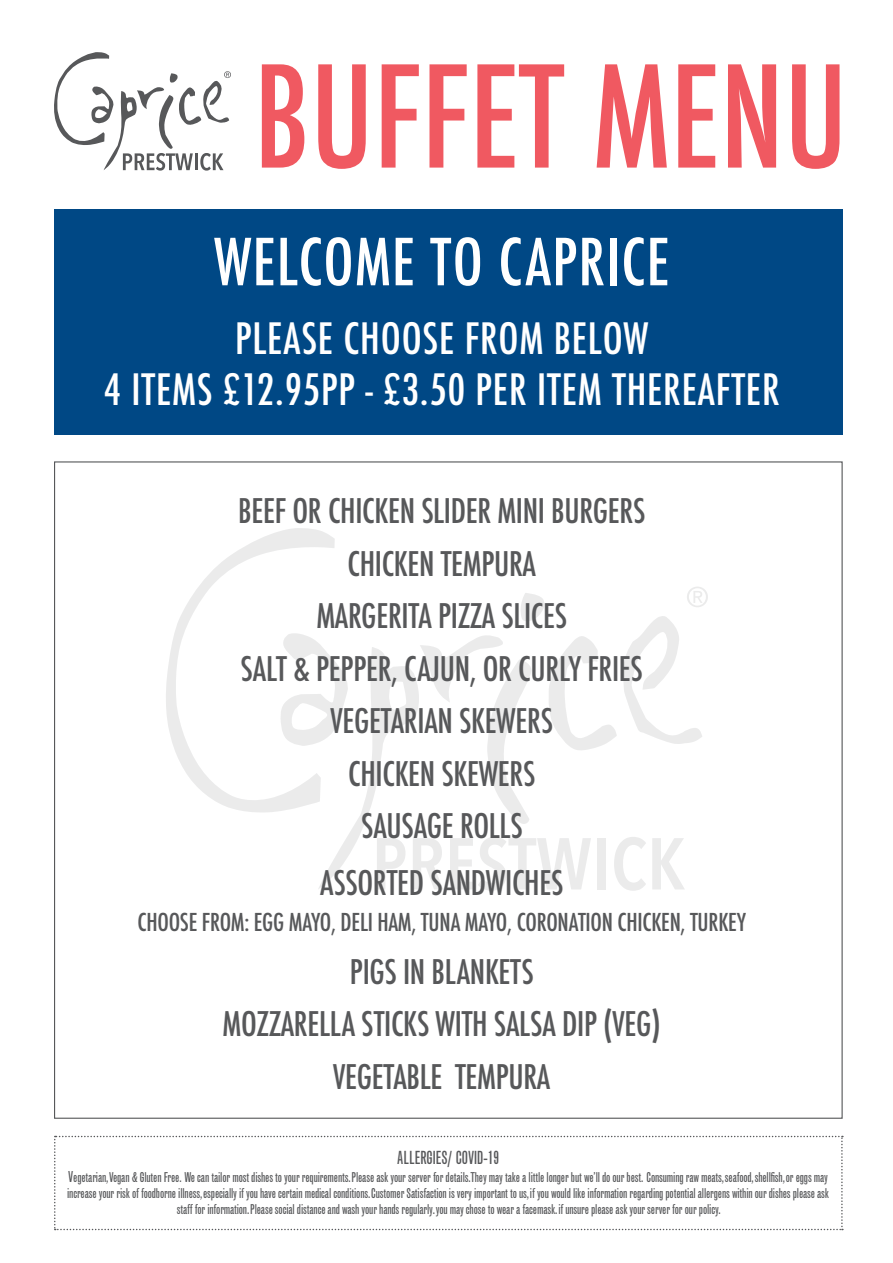
<style>
.page{position:relative;width:893px;height:1263px;background:#fff}
.page>*{position:absolute;margin:0;border:0;box-sizing:border-box;transform-origin:0 0}
.t1{font:500 condensed 136.95px "Futura";color:#f05961}
.t2{font:500 condensed 63px "Futura";letter-spacing:.02em;color:#fff}
.t3{font:500 condensed 42px/50.4px "Futura";letter-spacing:.02em;color:#fff;text-align:center}
.t4{font:500 condensed 33px/52.5px "Futura";letter-spacing:-.01em;color:#57585a;text-align:center}
.t5{font:500 condensed 24px "Futura";letter-spacing:-.01em;color:#57585a}
.t6{font:18px "Grotesque MT Std Extra Cond";color:#57585a}
.t7{font:13.5px/16.2px "Grotesque MT Std Extra Cond";letter-spacing:-.01em;color:#57585a;text-align:center}
.s1{font-size:15px}
</style>
<div class="page">
<svg style="left:166px;top:528px;width:169px;height:284px"></svg>
<svg style="left:279px;top:586px;width:429px;height:305px"></svg>
<div style="left:54px;top:209px;width:789px;height:225px;background:#004885"></div>
<svg style="left:54px;top:1136px;width:789px;height:94px"></svg>
<svg style="left:54px;top:52px;width:177px;height:119px"></svg>
<h1 class="t1" style="left:254px;top:29px;width:595px">BUFFET MENU</h1>
<h2 class="t2" style="left:214px;top:222px;width:457px">WELCOME TO CAPRICE</h2>
<h3 class="t3" style="left:104px;top:314px;width:677px">PLEASE CHOOSE FROM BELOW<br>4 ITEMS £12.95PP - £3.50 PER ITEM THEREAFTER</h3>
<h3 class="t4" style="left:238px;top:485px;width:409px">BEEF OR CHICKEN SLIDER MINI BURGERS<br>CHICKEN TEMPURA<br>MARGERITA PIZZA SLICES<br>SALT &amp; PEPPER, CAJUN, OR CURLY FRIES<br>VEGETARIAN SKEWERS<br>CHICKEN SKEWERS<br>SAUSAGE ROLLS</h3>
<h3 class="t4" style="left:320px;top:857px;width:245px">ASSORTED SANDWICHES</h3>
<h3 class="t5" style="left:138px;top:907px;width:610px">CHOOSE FROM: EGG MAYO, DELI HAM, TUNA MAYO, CORONATION CHICKEN, TURKEY</h3>
<h3 class="t4" style="left:223px;top:945px;width:440px">PIGS IN BLANKETS<br>MOZZARELLA STICKS WITH SALSA DIP (VEG)<br>VEGETABLE TEMPURA</h3>
<h3 class="t6" style="left:397px;top:1146px;width:103px">ALLERGIES/ COVID-19</h3>
<p class="t7" style="left:67px;top:1169px;width:763px"><span class="s1">V</span>egetarian,Vegan &amp; Gluten Free. We can tailor most dishes to your requirements. Please ask your server for details.They may take a little longer but we’ll do our best. Consuming raw meats, seafood, shellfish, or eggs may increase your risk of foodborne illness, especially if you have certain medical conditions. Customer Satisfaction is very important to us, if you would like information regarding potential allergens within our dishes please ask staff for information. Please social distance and wash your hands regularly. you may chose to wear a facemask. if unsure please ask your server for our policy.</p>
</div>
